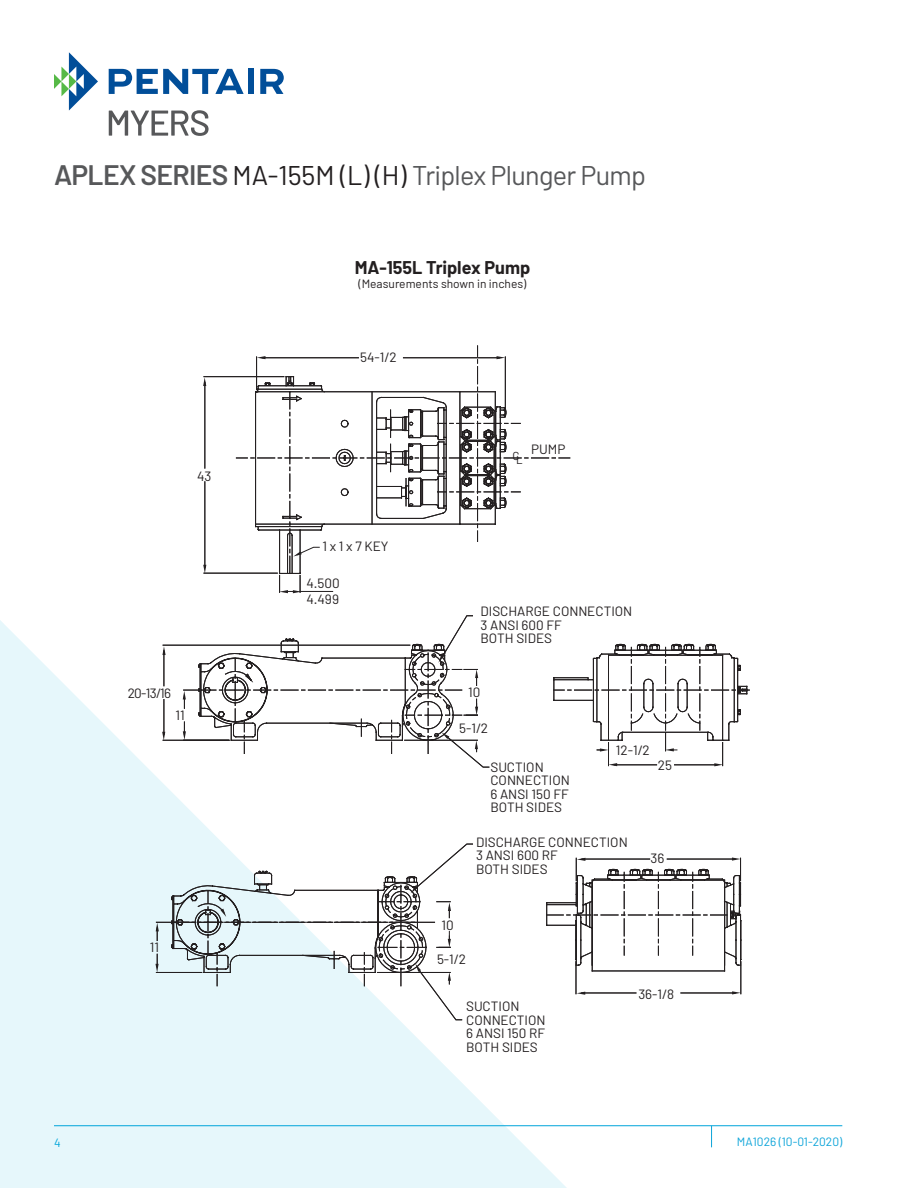
<style>
.page{position:relative;width:918px;height:1188px;background:#fff}
.page>*{position:absolute;margin:0;border:0;box-sizing:border-box;transform-origin:0 0}
.t1{font:27px "Barlow";letter-spacing:-.025em;color:#57585a}
.t2{font:700 18px "Barlow";color:#231f20}
.t3{font:13.5px/13.5px "Barlow";color:#231f20}
.t4{font:12px "Barlow";color:#231f20}
.t5{font:12px "Barlow";color:#0ca4d9}
.t6{font:12px "Barlow";color:#00a5da}
.t7{font:11.55px "Barlow";color:#231f20}
.s1{font-weight:600;font-size:28.2px}
.s2{color:#231f20}
</style>
<div class="page">
<svg style="left:0;top:620px;width:594px;height:568px;fill:#e6f7fb"></svg>
<hr style="left:54px;top:1125px;width:788px;height:1px;background:#00a5da">
<svg style="left:711px;top:1126px;width:1px;height:21px"></svg>
<svg style="left:109px;top:110px;width:100px;height:26px"></svg>
<svg style="left:54px;top:52px;width:44px;height:59px"></svg>
<svg style="left:109px;top:69px;width:135px;height:25px"></svg>
<div style="left:248px;top:69px;width:6px;height:25px;background:#014e99"></div>
<svg style="left:260px;top:69px;width:24px;height:25px"></svg>
<svg style="left:156px;top:995px;width:438px;height:26px"></svg>
<svg style="left:156px;top:644px;width:594px;height:351px"></svg>
<svg style="left:171px;top:972px;width:291px;height:49px"></svg>
<svg style="left:162px;top:356px;width:344px;height:616px"></svg>
<svg style="left:198px;top:345px;width:292px;height:423px"></svg>
<svg style="left:280px;top:391px;width:186px;height:350px"></svg>
<svg style="left:341px;top:391px;width:165px;height:134px"></svg>
<svg style="left:466px;top:406px;width:246px;height:566px"></svg>
<svg style="left:155px;top:964px;width:4px;height:8px"></svg>
<svg style="left:475px;top:707px;width:3px;height:8px"></svg>
<svg style="left:415px;top:964px;width:6px;height:8px"></svg>
<svg style="left:183px;top:731px;width:3px;height:9px"></svg>
<svg style="left:203px;top:565px;width:3px;height:8px"></svg>
<svg style="left:162px;top:732px;width:3px;height:8px"></svg>
<svg style="left:448px;top:939px;width:3px;height:9px"></svg>
<svg style="left:448px;top:972px;width:3px;height:9px"></svg>
<svg style="left:448px;top:902px;width:3px;height:9px"></svg>
<svg style="left:442px;top:732px;width:7px;height:7px"></svg>
<svg style="left:156px;top:923px;width:3px;height:8px"></svg>
<svg style="left:162px;top:646px;width:4px;height:9px"></svg>
<svg style="left:203px;top:377px;width:3px;height:9px"></svg>
<svg style="left:438px;top:655px;width:6px;height:8px"></svg>
<svg style="left:475px;top:669px;width:3px;height:9px"></svg>
<svg style="left:475px;top:740px;width:3px;height:9px"></svg>
<svg style="left:183px;top:691px;width:3px;height:8px"></svg>
<svg style="left:577px;top:992px;width:8px;height:3px"></svg>
<svg style="left:257px;top:356px;width:8px;height:3px"></svg>
<svg style="left:293px;top:551px;width:9px;height:6px"></svg>
<svg style="left:609px;top:763px;width:8px;height:3px"></svg>
<svg style="left:600px;top:748px;width:9px;height:4px"></svg>
<svg style="left:497px;top:356px;width:8px;height:3px"></svg>
<svg style="left:732px;top:991px;width:9px;height:3px"></svg>
<svg style="left:411px;top:886px;width:7px;height:7px"></svg>
<svg style="left:221px;top:909px;width:5px;height:8px"></svg>
<svg style="left:279px;top:590px;width:23px;height:3px"></svg>
<svg style="left:637px;top:644px;width:111px;height:328px"></svg>
<svg style="left:577px;top:858px;width:8px;height:3px"></svg>
<h1 class="t1" style="left:54px;top:158px;width:593px"><span class="s1">APLEX SERIES</span> <span class="s2">MA-155M (L) (H)</span> Triplex Plunger Pump</h1>
<p class="t2" style="left:355px;top:256px;width:177px">MA-155L Triplex Pump</p>
<p class="t4" style="left:359px;top:276px;width:169px">(Measurements shown in inches)</p>
<p class="t3" style="left:197px;top:469px;width:16px">43</p>
<p class="t3" style="left:128px;top:686px;width:45px">20-13/16</p>
<p class="t3" style="left:176px;top:708px;width:11px">11</p>
<p class="t3" style="left:150px;top:940px;width:11px">11</p>
<p class="t3" style="left:360px;top:350px;width:38px">54-1/2</p>
<p class="t3" style="left:322px;top:539px;width:68px">1 x 1 x 7 KEY</p>
<p class="t3" style="left:306px;top:574px;width:35px;line-height:16.2px">4.500<br>4.499</p>
<p class="t7" style="left:512px;top:450px;width:12px">CL</p>
<p class="t3" style="left:531px;top:442px;width:36px">PUMP</p>
<p class="t3" style="left:481px;top:604px;width:153px">DISCHARGE CONNECTION<br>3 ANSI 600 FF<br>BOTH SIDES</p>
<p class="t3" style="left:468px;top:685px;width:14px">10</p>
<p class="t3" style="left:459px;top:721px;width:30px">5-1/2</p>
<p class="t3" style="left:490px;top:760px;width:81px">SUCTION<br>CONNECTION<br>6 ANSI 150 FF<br>BOTH SIDES</p>
<p class="t3" style="left:616px;top:743px;width:35px">12-1/2</p>
<p class="t3" style="left:658px;top:758px;width:16px">25</p>
<p class="t3" style="left:476px;top:835px;width:153px">DISCHARGE CONNECTION<br>3 ANSI 600 RF<br>BOTH SIDES</p>
<p class="t3" style="left:650px;top:851px;width:15px">36</p>
<p class="t3" style="left:441px;top:918px;width:14px">10</p>
<p class="t3" style="left:437px;top:952px;width:30px">5-1/2</p>
<p class="t3" style="left:466px;top:999px;width:81px">SUCTION<br>CONNECTION<br>6 ANSI 150 RF<br>BOTH SIDES</p>
<p class="t3" style="left:638px;top:987px;width:37px">36-1/8</p>
<p class="t6" style="left:54px;top:1136px;width:8px">4</p>
<p class="t5" style="left:737px;top:1134px;width:107px">MA1026 (10-01-2020)</p>
</div>
